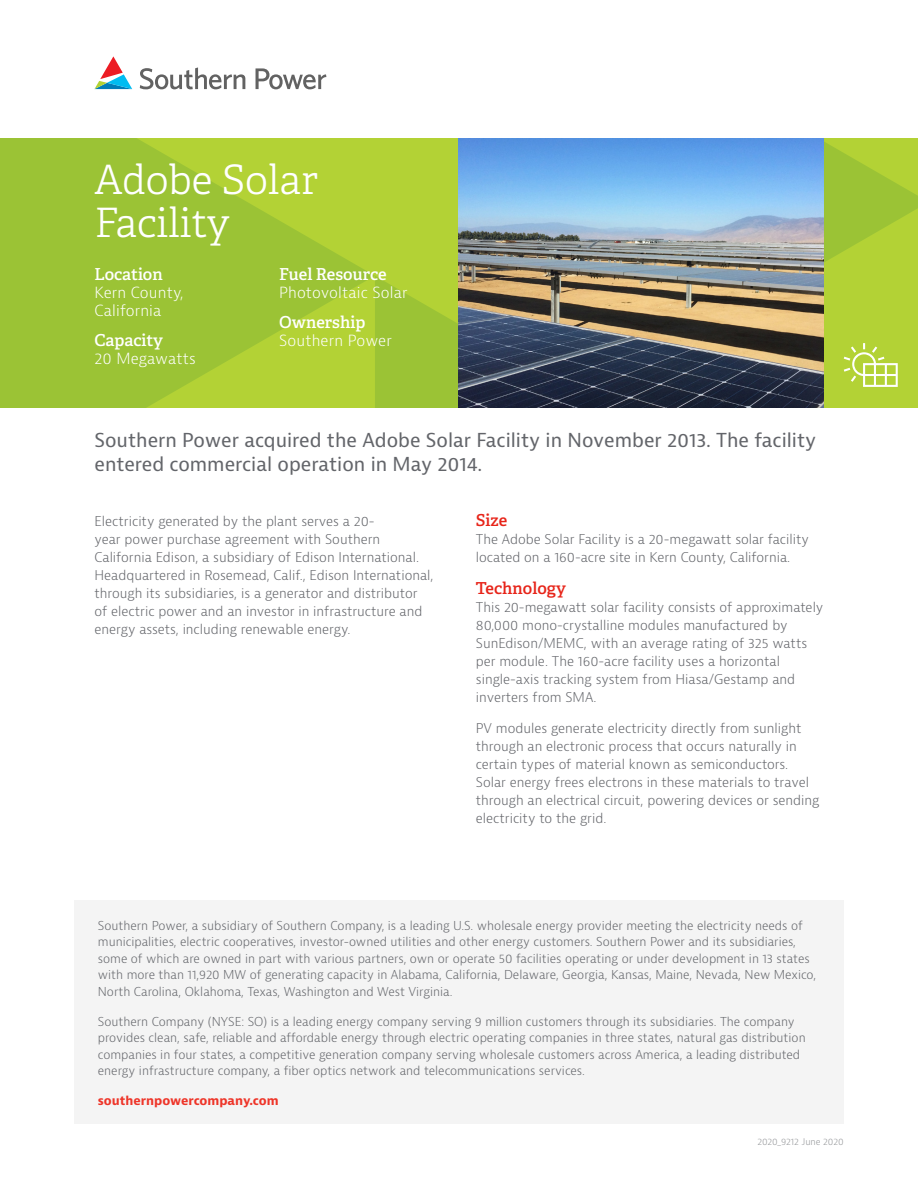
<style>
.page{position:relative;width:918px;height:1188px;background:#fff}
.page>*{position:absolute;margin:0;border:0;box-sizing:border-box;transform-origin:0 0}
.t1{font:300 40.5px/43.5px "Adelle";color:#fff}
.Lead_In{font:18.75px/24px "Bernina Sans";color:#63656a}
.t2{font:600 16.5px "Adelle";color:#fff}
.t3{font:600 16.5px "Adelle";color:#e72419}
.t4{font:300 15px/18px "Bernina Sans";letter-spacing:.01em;color:#fff}
.Copy{font:300 13.2px/18px "Bernina Sans";color:#63656a}
.t5{font:300 12px/16.5px "Bernina Sans";color:#63656a}
.t6{font:700 12px "Bernina Sans";color:#ee3529}
.t7{font:300 9px "Bernina Sans";letter-spacing:-.01em;color:#939598}
</style>
<div class="page">
<div style="left:74px;top:901px;width:770px;height:223px;background:#f4f4f4"></div>
<div style="left:0;top:138px;width:918px;height:269px;background:#b3d235"></div>
<svg style="left:0;top:138px;width:375px;height:269px;fill:#9bc335"></svg>
<svg style="left:824px;top:142px;width:94px;height:228px"></svg>
<svg style="left:375px;top:276px;width:84px;height:131px"></svg>
<img style="left:459px;top:138px;width:365px;height:269px">
<svg style="left:94px;top:56px;width:38px;height:33px"></svg>
<svg style="left:140px;top:67px;width:186px;height:22px"></svg>
<svg style="left:844px;top:343px;width:54px;height:44px"></svg>
<p class="t1" style="left:94px;top:158px;width:225px">Adobe Solar<br>Facility</p>
<p class="t2" style="left:94px;top:264px;width:70px">Location</p>
<p class="t4" style="left:94px;top:284px;width:91px">Kern County,<br>California</p>
<p class="t2" style="left:94px;top:330px;width:70px">Capacity</p>
<p class="t4" style="left:94px;top:350px;width:103px">20 Megawatts</p>
<p class="t2" style="left:279px;top:264px;width:109px">Fuel Resource</p>
<p class="t4" style="left:279px;top:284px;width:130px">Photovoltaic Solar</p>
<p class="t2" style="left:279px;top:312px;width:88px">Ownership</p>
<p class="t4" style="left:279px;top:332px;width:114px">Southern Power</p>
<p class="Lead_In" style="left:94px;top:429px;width:723px">Southern Power acquired the Adobe Solar Facility in November 2013. The facility entered commercial operation in May 2014.</p>
<p class="Copy" style="left:94px;top:513px;width:341px">Electricity generated by the plant serves a 20-<br>year power purchase agreement with Southern California Edison, a subsidiary of Edison International.<br>Headquartered in Rosemead, Calif., Edison International, through its subsidiaries, is a generator and distributor of electric power and an investor in infrastructure and energy assets, including renewable energy.</p>
<p class="t3" style="left:476px;top:510px;width:33px">Size</p>
<p class="Copy" style="left:476px;top:531px;width:335px">The Adobe Solar Facility is a 20-megawatt solar facility located on a 160-acre site in Kern County, California.</p>
<p class="t3" style="left:476px;top:578px;width:91px">Technology</p>
<p class="Copy" style="left:476px;top:598px;width:349px">This 20-megawatt solar facility consists of approximately 80,000 mono-crystalline modules manufactured by SunEdison/MEMC, with an average rating of 325 watts per module. The 160-acre facility uses a horizontal single-axis tracking system from Hiasa/Gestamp and inverters from SMA.</p>
<p class="Copy" style="left:476px;top:720px;width:345px">PV modules generate electricity directly from sunlight through an electronic process that occurs naturally in certain types of material known as semiconductors.<br>Solar energy frees electrons in these materials to travel through an electrical circuit, powering devices or sending electricity to the grid.</p>
<p class="t5" style="left:98px;top:917px;width:720px">Southern Power, a subsidiary of Southern Company, is a leading U.S. wholesale energy provider meeting the electricity needs of municipalities, electric cooperatives, investor-owned utilities and other energy customers. Southern Power and its subsidiaries, some of which are owned in part with various partners, own or operate 50 facilities operating or under development in 13 states with more than 11,920 MW of generating capacity in Alabama, California, Delaware, Georgia, Kansas, Maine, Nevada, New Mexico, North Carolina, Oklahoma, Texas, Washington and West Virginia.</p>
<p class="t5" style="left:98px;top:1013px;width:709px">Southern Company (NYSE: SO) is a leading energy company serving 9 million customers through its subsidiaries. The company provides clean, safe, reliable and affordable energy through electric operating companies in three states, natural gas distribution companies in four states, a competitive generation company serving wholesale customers across America, a leading distributed energy infrastructure company, a fiber optics network and telecommunications services.</p>
<p class="t6" style="left:98px;top:1093px;width:182px">southernpowercompany.com</p>
<p class="t7" style="left:757px;top:1136px;width:88px">2020_9212 June 2020</p>
</div>
